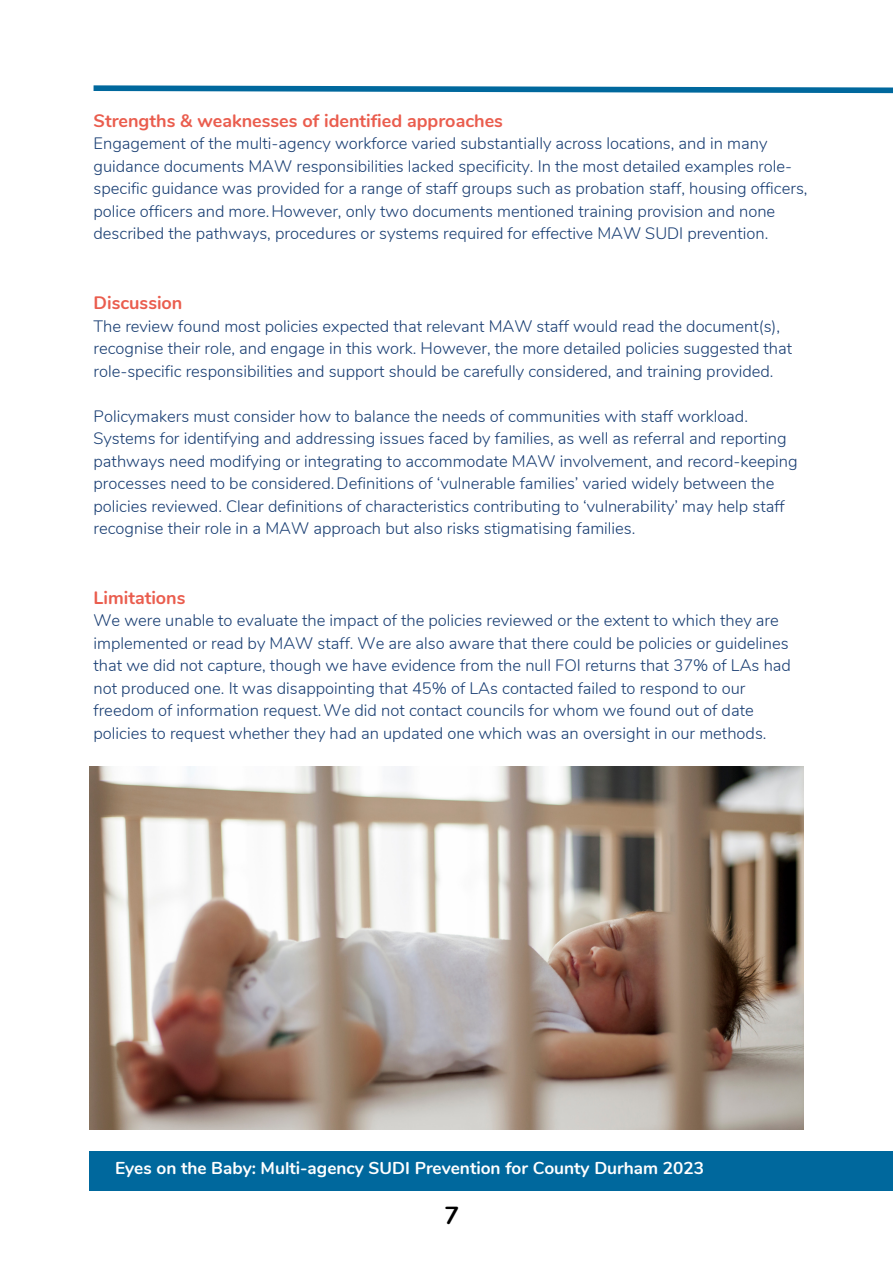
<style>
.page{position:relative;width:893px;height:1264px;background:#fff}
.page>*{position:absolute;margin:0;border:0;box-sizing:border-box;transform-origin:0 0}
.t1{font:700 24.6px "Nunito";color:#000}
.t2{font:700 18px "Nunito";color:#ea5d4e}
.t3{font:700 17.25px "Nunito";color:#fff}
.t4{font:300 16.5px/22.5px "Nunito";color:#193e73}
</style>
<div class="page">
<svg style="left:93px;top:85px;width:799px;height:9px"></svg>
<img style="left:89px;top:766px;width:714px;height:363px">
<div style="left:89px;top:1150px;width:803px;height:40px;background:#00689d"></div>
<p class="t2" style="left:93px;top:109px;width:411px">Strengths &amp; weaknesses of identified approaches</p>
<p class="t4" style="left:93px;top:133px;width:715px">Engagement of the multi-agency workforce varied substantially across locations, and in many guidance documents MAW responsibilities lacked specificity. In the most detailed examples role&shy;specific guidance was provided for a range of staff groups such as probation staff, housing officers, police officers and more.However, only two documents mentioned training provision and none described the pathways, procedures or systems required for effective MAW SUDI prevention.</p>
<p class="t2" style="left:93px;top:291px;width:90px">Discussion</p>
<p class="t4" style="left:93px;top:315px;width:700px">The review found most policies expected that relevant MAW staff would read the document(s), recognise their role, and engage in this work. However, the more detailed policies suggested that role-specific responsibilities and support should be carefully considered, and training provided.</p>
<p class="t4" style="left:93px;top:405px;width:705px">Policymakers must consider how to balance the needs of communities with staff workload.<br>Systems for identifying and addressing issues faced by families, as well as referral and reporting pathways need modifying or integrating to accommodate MAW involvement, and record-keeping processes need to be considered.Definitions of ‘vulnerable families’ varied widely between the policies reviewed. Clear definitions of characteristics contributing to ‘vulnerability’ may help staff recognise their role in a MAW approach but also risks stigmatising families.</p>
<p class="t2" style="left:93px;top:585px;width:93px">Limitations</p>
<p class="t4" style="left:93px;top:609px;width:699px">We were unable to evaluate the impact of the policies reviewed or the extent to which they are implemented or read by MAW staff. We are also aware that there could be policies or guidelines that we did not capture, though we have evidence from the null FOI returns that 37% of LAs had not produced one. It was disappointing that 45% of LAs contacted failed to respond to our freedom of information request.We did not contact councils for whom we found out of date policies to request whether they had an updated one which was an oversight in our methods.</p>
<p class="t3" style="left:115px;top:1156px;width:590px">Eyes on the Baby: Multi-agency SUDI Prevention for County Durham 2023</p>
<p class="t1" style="left:444px;top:1199px;width:16px">7</p>
</div>
